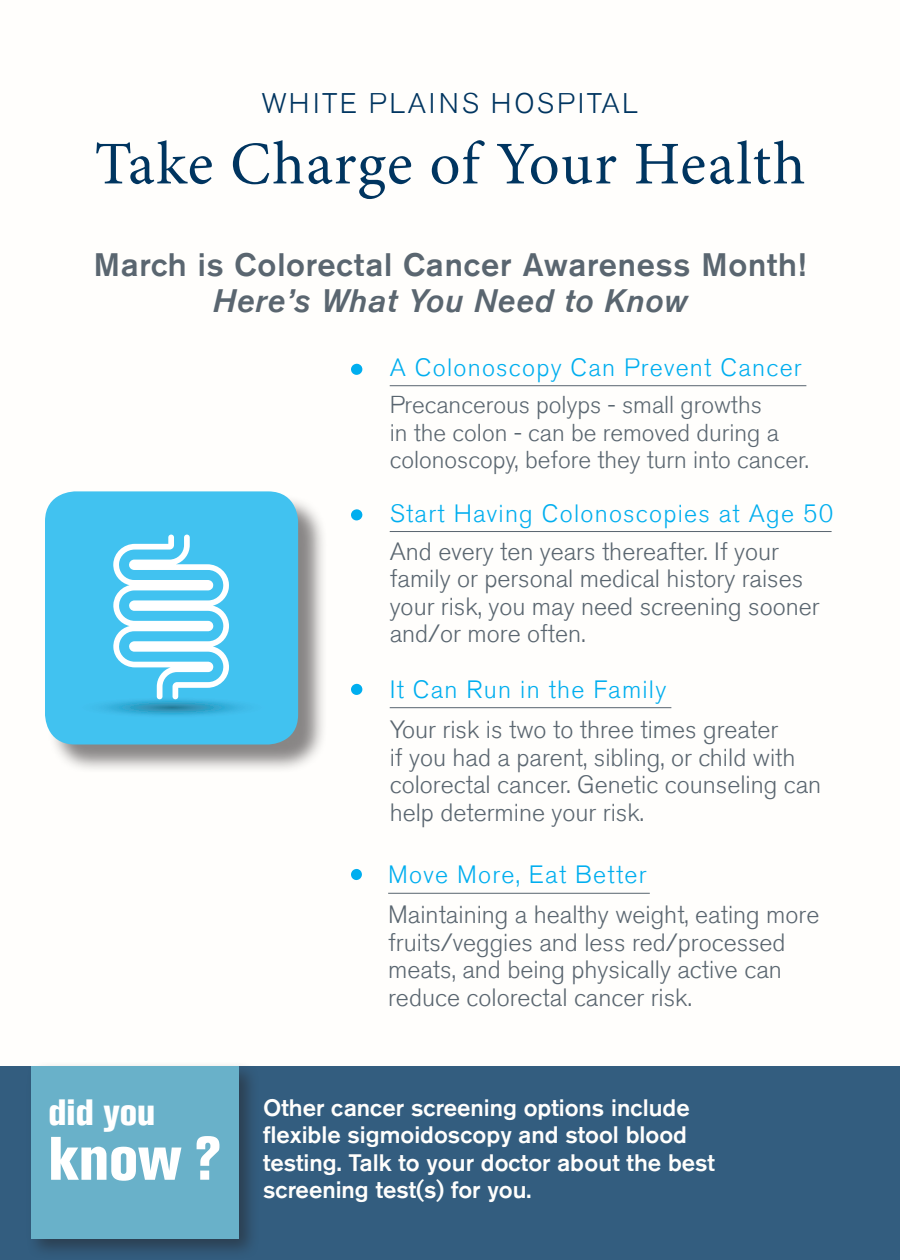
<style>
.page{position:relative;width:900px;height:1260px;background:#fff}
.page>*{position:absolute;margin:0;border:0;box-sizing:border-box;transform-origin:0 0}
.t1{font:60.75px "Minion Pro";letter-spacing:.015em;color:#003560}
.t2{font:800 condensed 60.75px "Akzidenz Grotesk Std";color:#fff}
.t3{font:800 condensed 36.5px "Akzidenz Grotesk Std";color:#fff}
.t4{font:500 32.5px "Akzidenz Grotesk Std";letter-spacing:.025em;color:#5a6670}
.t5{font:italic 500 32.5px "Akzidenz Grotesk Std";letter-spacing:.025em;color:#5a6670}
.t6{font:300 28.25px "Akzidenz Grotesk Std";letter-spacing:.085em;color:#003560}
.t7{font:300 25px/27.5px "Akzidenz Grotesk Std";color:#5a6670}
.t8{font:300 25px "Akzidenz Grotesk Std";letter-spacing:.05em;color:#00aeef}
.t9{font:300 24.5px/27.5px "Akzidenz Grotesk Std";color:#5a6670}
.t10{font:500 23.75px/27.5px "Akzidenz Grotesk Std";color:#fffefc}
</style>
<div class="page">
<svg style="left:351px;top:363px;width:12px;height:12px"></svg>
<hr style="left:390px;top:385px;width:416px;height:1px;background:#5a6670">
<div style="left:0;top:1066px;width:900px;height:194px;background:#335d7f"></div>
<div style="left:25px;top:1061px;width:235px;height:199px;background:#231f20;opacity:.5"></div>
<div style="left:31px;top:1066px;width:208px;height:173px;background:#69b1c9"></div>
<hr style="left:390px;top:531px;width:442px;height:1px;background:#5a6670">
<div style="left:351px;top:509px;width:12px;height:12px;background:#00aeef;border-radius:50%"></div>
<hr style="left:390px;top:707px;width:281px;height:1px;background:#5a6670">
<div style="left:351px;top:684px;width:12px;height:11px;background:#00aeef;border-radius:50%"></div>
<hr style="left:388px;top:893px;width:262px;height:1px;background:#5a6670">
<div style="left:351px;top:869px;width:11px;height:11px;background:#00aeef;border-radius:50%"></div>
<div style="left:47px;top:494px;width:281px;height:280px;background:#231f20;opacity:.54"></div>
<div style="left:45px;top:491px;width:253px;height:254px;background:#41c2f0"></div>
<svg style="left:73px;top:535px;width:197px;height:183px"></svg>
<p class="t6" style="left:262px;top:88px;width:378px">WHITE PLAINS HOSPITAL</p>
<p class="t1" style="left:95px;top:123px;width:712px">Take Charge of Your Health</p>
<p class="t4" style="left:94px;top:244px;width:714px">March is Colorectal Cancer Awareness Month!</p>
<p class="t5" style="left:213px;top:282px;width:476px">Here’s What You Need to Know</p>
<p class="t8" style="left:390px;top:353px;width:414px">A Colonoscopy Can Prevent Cancer</p>
<p class="t9" style="left:390px;top:392px;width:421px">Precancerous polyps - small growths<br>in the colon - can be removed during a colonoscopy, before they turn into cancer.</p>
<p class="t3" style="left:48px;top:1091px;width:109px">did you</p>
<p class="t2" style="left:48px;top:1123px;width:175px">know ?</p>
<p class="t8" style="left:390px;top:499px;width:445px">Start Having Colonoscopies at Age 50</p>
<p class="t7" style="left:390px;top:538px;width:431px">And every ten years thereafter. If your family or personal medical history raises your risk, you may need screening sooner and/or more often.</p>
<p class="t8" style="left:390px;top:675px;width:278px">It Can Run in the Family</p>
<p class="t7" style="left:390px;top:716px;width:433px">Your risk is two to three times greater<br>if you had a parent, sibling, or child with colorectal cancer. Genetic counseling can help determine your risk.</p>
<p class="t8" style="left:388px;top:860px;width:260px">Move More, Eat Better</p>
<p class="t7" style="left:388px;top:902px;width:433px">Maintaining a healthy weight, eating more fruits/veggies and less red/processed meats, and being physically active can reduce colorectal cancer risk.</p>
<p class="t10" style="left:263px;top:1093px;width:454px">Other cancer screening options include flexible sigmoidoscopy and stool blood testing. Talk to your doctor about the best screening test(s) for you.</p>
</div>
